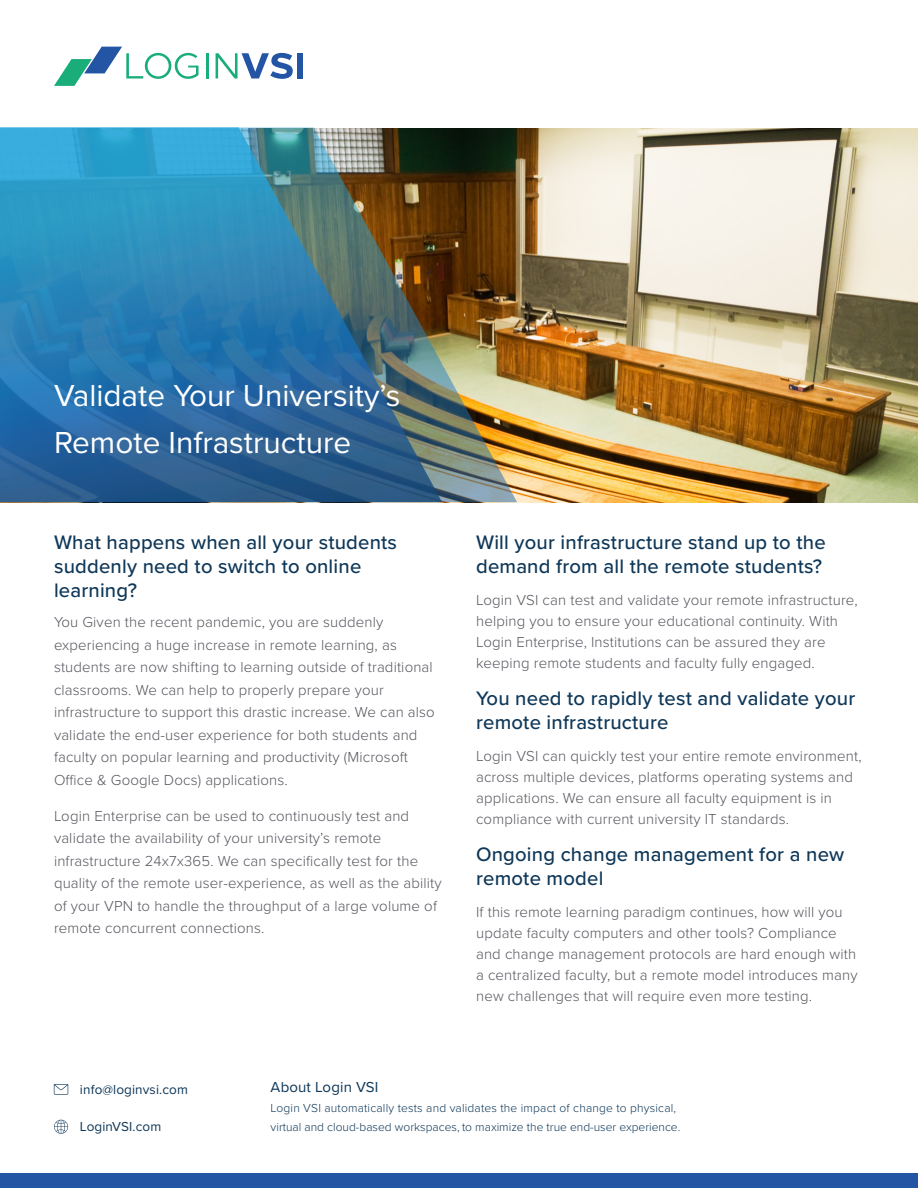
<style>
.page{position:relative;width:918px;height:1188px;background:#fff}
.page>*{position:absolute;margin:0;border:0;box-sizing:border-box;transform-origin:0 0}
.DS_H1{font:31.5px/46.5px "Proxima Nova";color:#fff}
.Body_Copy_-_H1{font:500 20.25px/24px "Proxima Nova";letter-spacing:.01em;color:#0e3758}
.Body_Copy_-_Body{font:300 15px/22.5px "Proxima Nova";letter-spacing:.01em;color:#57555e}
.Body_Copy_-_H3{font:300 15px/21px "Proxima Nova";letter-spacing:.01em;color:#57555e}
.t1{font:15px "Proxima Nova";letter-spacing:.01em;color:#0e3758}
.t2{font:13.5px "Proxima Nova";letter-spacing:.01em;color:#0e3758}
.t3{font:300 12px/19.5px "Proxima Nova";color:#0e3758}
</style>
<div class="page">
<hr style="left:206px;top:53px;width:2px;height:26px;background:#19ad7a">
<svg style="left:216px;top:53px;width:77px;height:26px"></svg>
<div style="left:297px;top:53px;width:6px;height:26px;background:#2455a5"></div>
<svg style="left:54px;top:47px;width:145px;height:39px"></svg>
<img style="left:517px;top:128px;width:401px;height:374px">
<img style="left:442px;top:128px;width:75px;height:374px">
<svg style="left:0;top:127px;width:442px;height:375px;background:#367699"></svg>
<div style="left:0;top:1173px;width:918px;height:15px;background:#2455a5"></div>
<svg style="left:54px;top:1084px;width:14px;height:11px"></svg>
<svg style="left:54px;top:1120px;width:14px;height:14px"></svg>
<p class="DS_H1" style="left:54px;top:371px;width:348px">Validate Your University’s<br>Remote Infrastructure</p>
<p class="Body_Copy_-_H1" style="left:54px;top:530px;width:345px">What happens when all your students suddenly need to switch to online learning?</p>
<p class="Body_Copy_-_Body" style="left:54px;top:610px;width:382px">You Given the recent pandemic, you are suddenly experiencing a huge increase in remote learning, as students are now shifting to learning outside of traditional classrooms. We can help to properly prepare your infrastructure to support this drastic increase. We can also validate the end-user experience for both students and faculty on popular learning and productivity (Microsoft Office &amp; Google Docs) applications.</p>
<p class="Body_Copy_-_Body" style="left:54px;top:804px;width:389px">Login Enterprise can be used to continuously test and validate the availability of your university’s remote infrastructure 24x7x365. We can specifically test for the quality of the remote user-experience, as well as the ability of your VPN to handle the throughput of a large volume of remote concurrent connections.</p>
<p class="Body_Copy_-_H1" style="left:476px;top:530px;width:351px">Will your infrastructure stand up to the demand from all the remote students?</p>
<p class="Body_Copy_-_H3" style="left:476px;top:589px;width:383px">Login VSI can test and validate your remote infrastructure, helping you to ensure your educational continuity. With Login Enterprise, Institutions can be assured they are keeping remote students and faculty fully engaged.</p>
<p class="Body_Copy_-_H1" style="left:476px;top:686px;width:381px">You need to rapidly test and validate your remote infrastructure</p>
<p class="Body_Copy_-_H3" style="left:476px;top:744px;width:387px">Login VSI can quickly test your entire remote environment, across multiple devices, platforms operating systems and applications. We can ensure all faculty equipment is in compliance with current university IT standards.</p>
<p class="Body_Copy_-_H1" style="left:476px;top:842px;width:370px">Ongoing change management for a new remote model</p>
<p class="Body_Copy_-_Body" style="left:476px;top:900px;width:383px;line-height:21px">If this remote learning paradigm continues, how will you update faculty computers and other tools? Compliance and change management protocols are hard enough with a centralized faculty, but a remote model introduces many new challenges that will require even more testing.</p>
<p class="t2" style="left:80px;top:1079px;width:109px">info@loginvsi.com</p>
<p class="t2" style="left:80px;top:1117px;width:83px">LoginVSI.com</p>
<p class="t1" style="left:271px;top:1076px;width:109px">About Login VSI</p>
<p class="t3" style="left:271px;top:1097px;width:411px">Login VSI automatically tests and validates the impact of change to physical, virtual and cloud-based workspaces, to maximize the true end-user experience.</p>
</div>
